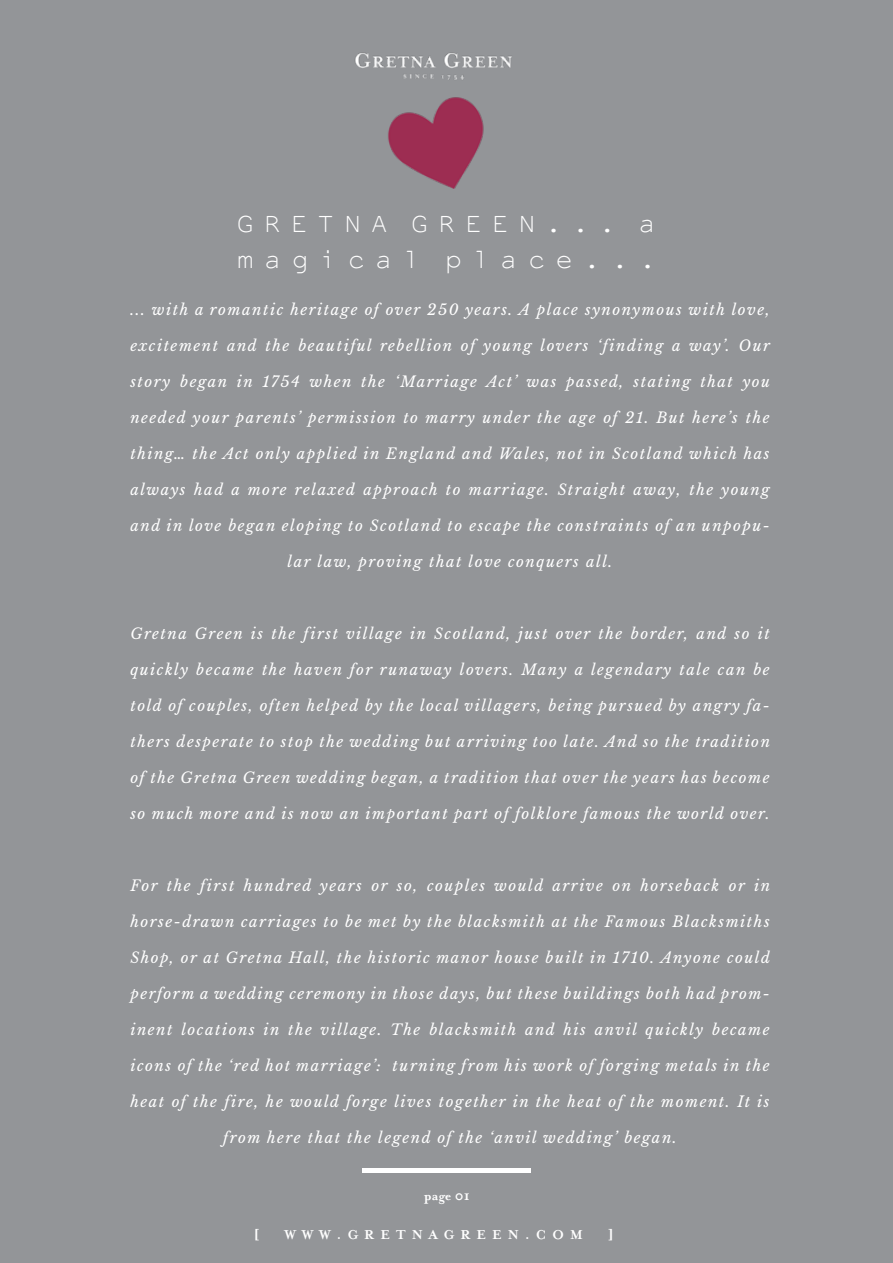
<style>
.page{position:relative;width:893px;height:1263px;background:#939598}
.page>*{position:absolute;margin:0;border:0;box-sizing:border-box;transform-origin:0 0}
.t1{font:28.5px/36px "Not Courier Sans";letter-spacing:.375em;color:#fff}
.t2{font:italic 15px "Libre Baskerville";letter-spacing:.1em;color:#fff}
.t3{font:700 15px "Mrs Eaves";letter-spacing:.4em;color:#fff}
</style>
<div class="page">
<div style="left:362px;top:1168px;width:169px;height:5px;background:#fff"></div>
<img style="left:388px;top:97px;width:96px;height:92px">
<img style="left:355px;top:52px;width:157px;height:28px">
<h1 class="t1" style="left:237px;top:204px;width:421px">GRETNA GREEN... a magical place...</h1>
<p class="t2" style="left:130px;top:300px;width:641px">... with a romantic heritage of over 250 years. A place synonymous with love,</p>
<p class="t2" style="left:130px;top:336px;width:641px">excitement and the beautiful rebellion of young lovers ‘finding a way’. Our</p>
<p class="t2" style="left:130px;top:372px;width:641px">story began in 1754 when the ‘Marriage Act’ was passed, stating that you</p>
<p class="t2" style="left:130px;top:408px;width:641px">needed your parents’ permission to marry under the age of 21. But here’s the</p>
<p class="t2" style="left:130px;top:444px;width:641px">thing… the Act only applied in England and Wales, not in Scotland which has</p>
<p class="t2" style="left:130px;top:480px;width:641px">always had a more relaxed approach to marriage. Straight away, the young</p>
<p class="t2" style="left:130px;top:516px;width:641px">and in love began eloping to Scotland to escape the constraints of an unpopu-</p>
<p class="t2" style="left:288px;top:552px;width:326px">lar law, proving that love conquers all.</p>
<p class="t2" style="left:130px;top:624px;width:641px">Gretna Green is the first village in Scotland, just over the border, and so it</p>
<p class="t2" style="left:130px;top:660px;width:641px">quickly became the haven for runaway lovers. Many a legendary tale can be</p>
<p class="t2" style="left:130px;top:696px;width:641px">told of couples, often helped by the local villagers, being pursued by angry fa-</p>
<p class="t2" style="left:130px;top:732px;width:641px">thers desperate to stop the wedding but arriving too late. And so the tradition</p>
<p class="t2" style="left:130px;top:768px;width:641px">of the Gretna Green wedding began, a tradition that over the years has become</p>
<p class="t2" style="left:130px;top:804px;width:641px">so much more and is now an important part of folklore famous the world over.</p>
<p class="t2" style="left:130px;top:876px;width:641px">For the first hundred years or so, couples would arrive on horseback or in</p>
<p class="t2" style="left:130px;top:912px;width:641px">horse-drawn carriages to be met by the blacksmith at the Famous Blacksmiths</p>
<p class="t2" style="left:130px;top:948px;width:641px">Shop, or at Gretna Hall, the historic manor house built in 1710. Anyone could</p>
<p class="t2" style="left:130px;top:984px;width:641px">perform a wedding ceremony in those days, but these buildings both had prom-</p>
<p class="t2" style="left:130px;top:1020px;width:641px">inent locations in the village. The blacksmith and his anvil quickly became</p>
<p class="t2" style="left:130px;top:1056px;width:641px">icons of the ‘red hot marriage’: turning from his work of forging metals in the</p>
<p class="t2" style="left:130px;top:1092px;width:641px">heat of the fire, he would forge lives together in the heat of the moment. It is</p>
<p class="t2" style="left:223px;top:1128px;width:455px">from here that the legend of the ‘anvil wedding’ began.</p>
<p class="t3" style="left:424px;top:1187px;width:47px">page 01</p>
<p class="t3" style="left:254px;top:1226px;width:7px">[</p>
<p class="t3" style="left:284px;top:1226px;width:300px">WWW.GRETNAGREEN.COM</p>
<p class="t3" style="left:608px;top:1226px;width:7px">]</p>
</div>
